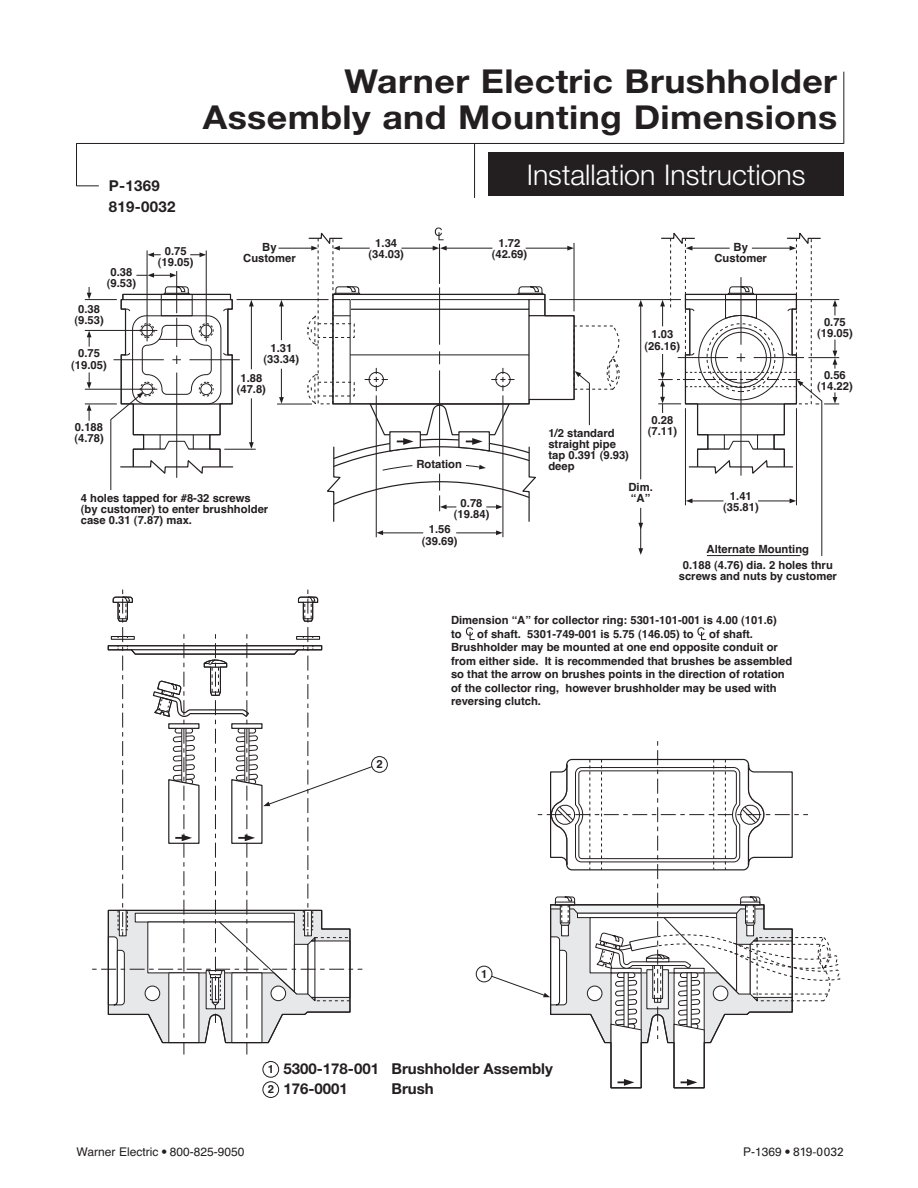
<style>
.page{position:relative;width:918px;height:1188px;background:#fff}
.page>*{position:absolute;margin:0;border:0;box-sizing:border-box;transform-origin:0 0}
.t1{font:700 33px/36px "Helvetica Neue";letter-spacing:.01em;color:#231f20;text-align:right;scale:1.08 1}
.t2{font:300 28.5px "Helvetica Neue";color:#fff}
.t3{font:700 15px/19.5px "Helvetica Neue";color:#231f20}
.t4{font:12px "Helvetica";color:#231f20}
.t5{font:12px "Univers LT";color:#231f20}
.t6{font:700 11.25px/11.2px "Helvetica";color:#231f20;text-align:center}
.s1{font-family:"Univers LT"}
.s2{font-family:"Helvetica"}
</style>
<div class="page">
<hr style="left:76px;top:143px;width:768px;height:1px;background:#231f20">
<div style="left:488px;top:152px;width:356px;height:44px;background:#231f20"></div>
<hr style="left:474px;top:144px;width:1px;height:54px;background:#231f20">
<hr style="left:76px;top:143px;width:1px;height:43px;background:#231f20">
<hr style="left:843px;top:72px;width:1px;height:72px;background:#231f20">
<svg style="left:77px;top:185px;width:22px;height:1px"></svg>
<svg style="left:307px;top:375px;width:9px;height:28px"></svg>
<svg style="left:307px;top:316px;width:9px;height:29px"></svg>
<div style="left:371px;top:756px;width:17px;height:17px;border:1px solid #231f20;border-radius:50%"></div>
<svg style="left:435px;top:228px;width:9px;height:12px"></svg>
<hr style="left:189px;top:359px;width:51px;height:1px;background:#231f20">
<hr style="left:176px;top:271px;width:1px;height:42px;background:#231f20">
<hr style="left:147px;top:250px;width:1px;height:91px;background:#231f20">
<hr style="left:206px;top:250px;width:1px;height:91px;background:#231f20">
<hr style="left:574px;top:243px;width:1px;height:68px;background:#231f20">
<hr style="left:439px;top:244px;width:1px;height:40px;background:#231f20">
<hr style="left:445px;top:248px;width:47px;height:1px;background:#231f20">
<hr style="left:526px;top:248px;width:45px;height:1px;background:#231f20">
<hr style="left:338px;top:248px;width:32px;height:1px;background:#231f20">
<hr style="left:401px;top:248px;width:35px;height:1px;background:#231f20">
<hr style="left:85px;top:404px;width:32px;height:1px;background:#231f20">
<hr style="left:237px;top:299px;width:92px;height:1px;background:#231f20">
<hr style="left:549px;top:299px;width:132px;height:1px;background:#231f20">
<hr style="left:277px;top:404px;width:35px;height:1px;background:#231f20">
<hr style="left:224px;top:449px;width:32px;height:1px;background:#231f20">
<hr style="left:251px;top:398px;width:1px;height:47px;background:#231f20">
<hr style="left:251px;top:304px;width:1px;height:65px;background:#231f20">
<hr style="left:85px;top:389px;width:72px;height:1px;background:#231f20">
<hr style="left:85px;top:299px;width:32px;height:1px;background:#231f20">
<hr style="left:85px;top:330px;width:72px;height:1px;background:#231f20">
<svg style="left:136px;top:273px;width:41px;height:5px"></svg>
<svg style="left:190px;top:252px;width:16px;height:5px"></svg>
<svg style="left:147px;top:252px;width:14px;height:5px"></svg>
<svg style="left:249px;top:300px;width:5px;height:6px"></svg>
<svg style="left:110px;top:286px;width:124px;height:205px"></svg>
<svg style="left:697px;top:627px;width:9px;height:13px"></svg>
<svg style="left:466px;top:627px;width:9px;height:13px"></svg>
<svg style="left:249px;top:442px;width:5px;height:7px"></svg>
<svg style="left:279px;top:300px;width:5px;height:6px"></svg>
<svg style="left:279px;top:397px;width:5px;height:7px"></svg>
<svg style="left:87px;top:331px;width:5px;height:16px"></svg>
<svg style="left:87px;top:372px;width:5px;height:17px"></svg>
<svg style="left:87px;top:404px;width:5px;height:17px"></svg>
<svg style="left:87px;top:287px;width:5px;height:12px"></svg>
<hr style="left:281px;top:369px;width:1px;height:31px;background:#231f20">
<hr style="left:281px;top:304px;width:1px;height:36px;background:#231f20">
<svg style="left:638px;top:300px;width:5px;height:6px"></svg>
<svg style="left:638px;top:548px;width:5px;height:7px"></svg>
<svg style="left:638px;top:523px;width:5px;height:6px"></svg>
<hr style="left:640px;top:508px;width:1px;height:43px;background:#231f20">
<hr style="left:640px;top:304px;width:1px;height:175px;background:#231f20">
<svg style="left:567px;top:246px;width:7px;height:5px"></svg>
<svg style="left:433px;top:246px;width:14px;height:5px"></svg>
<svg style="left:308px;top:232px;width:35px;height:19px"></svg>
<hr style="left:279px;top:248px;width:36px;height:1px;background:#231f20">
<hr style="left:376px;top:395px;width:1px;height:142px;background:#231f20">
<hr style="left:503px;top:395px;width:1px;height:142px;background:#231f20">
<hr style="left:456px;top:533px;width:43px;height:1px;background:#231f20">
<hr style="left:381px;top:533px;width:42px;height:1px;background:#231f20">
<svg style="left:496px;top:530px;width:7px;height:5px"></svg>
<svg style="left:376px;top:530px;width:7px;height:5px"></svg>
<svg style="left:92px;top:590px;width:281px;height:465px"></svg>
<div style="left:476px;top:966px;width:16px;height:16px;border:1px solid #231f20;border-radius:50%"></div>
<svg style="left:491px;top:741px;width:350px;height:347px"></svg>
<svg style="left:325px;top:286px;width:301px;height:237px"></svg>
<svg style="left:658px;top:232px;width:181px;height:325px"></svg>
<hr style="left:707px;top:555px;width:93px;height:1px;background:#231f20">
<div style="left:263px;top:1061px;width:16px;height:17px;border:1px solid #231f20;border-radius:50%"></div>
<div style="left:263px;top:1081px;width:16px;height:17px;border:1px solid #231f20;border-radius:50%"></div>
<h1 class="t1" style="left:203px;top:62px;width:589px">Warner Electric Brushholder<br>Assembly and Mounting Dimensions</h1>
<h3 class="t3" style="left:109px;top:175px;width:53px">P-1369</h3>
<h3 class="t3" style="left:109px;top:196px;width:68px">819-0032</h3>
<p class="t6" style="left:107px;top:266px;width:31px">0.38 (9.53)</p>
<p class="t6" style="left:74px;top:303px;width:31px">0.38 (9.53)</p>
<p class="t6" style="left:71px;top:348px;width:37px">0.75 (19.05)</p>
<p class="t6" style="left:74px;top:422px;width:31px;text-align:left">0.188 (4.78)</p>
<p class="t6" style="left:158px;top:245px;width:37px">0.75 (19.05)</p>
<h2 class="t2" style="left:527px;top:158px;width:280px">Installation Instructions</h2>
<p class="t6" style="left:492px;top:237px;width:37px">1.72 (42.69)</p>
<p class="t6" style="left:368px;top:237px;width:37px">1.34 (34.03)</p>
<p class="t6" style="left:243px;top:241px;width:54px">By<br>Customer</p>
<p class="t6" style="left:715px;top:241px;width:54px">By<br>Customer</p>
<p class="t6" style="left:264px;top:343px;width:37px">1.31 (33.34)</p>
<p class="t6" style="left:237px;top:373px;width:31px">1.88 (47.8)</p>
<p class="t6" style="left:416px;top:458px;width:47px">Rotation</p>
<p class="t6" style="left:645px;top:329px;width:37px">1.03 (26.16)</p>
<p class="t6" style="left:548px;top:427px;width:82px;text-align:left">1/2 standard straight pipe tap 0.391 (9.93) deep</p>
<p class="t6" style="left:648px;top:414px;width:31px">0.28 (7.11)</p>
<p class="t6" style="left:817px;top:316px;width:37px">0.75 (19.05)</p>
<p class="t6" style="left:817px;top:369px;width:37px">0.56 (14.22)</p>
<p class="t6" style="left:81px;top:492px;width:189px;text-align:left">4 holes tapped for #8-32 screws (by customer) to enter brushholder case 0.31 (7.87) max.</p>
<p class="t6" style="left:377px;top:759px;width:8px">2</p>
<p class="t6" style="left:454px;top:498px;width:37px">0.78 (19.84)</p>
<p class="t6" style="left:422px;top:524px;width:37px">1.56 (39.69)</p>
<p class="t6" style="left:628px;top:482px;width:26px;text-align:left">Dim. “A”</p>
<p class="t6" style="left:723px;top:490px;width:37px">1.41 (35.81)</p>
<p class="t6" style="left:683px;top:541px;width:152px;line-height:16.2px">Alternate Mounting<br>0.188 (4.76) dia. 2 holes thru</p>
<p class="t6" style="left:679px;top:571px;width:160px">screws and nuts by customer</p>
<p class="t6" style="left:451px;top:614px;width:327px;line-height:13.5px;text-align:left">Dimension “A” for collector ring: 5301-101-001 is 4.00 (101.6) to</p>
<p class="t6" style="left:477px;top:628px;width:218px">of shaft. 5301-749-001 is 5.75 (146.05) to</p>
<p class="t6" style="left:451px;top:627px;width:343px;line-height:13.5px;text-align:left;text-indent:258px">of shaft.<br>Brushholder may be mounted at one end opposite conduit or from either side. It is recommended that brushes be assembled so that the arrow on brushes points in the direction of rotation of the collector ring, however brushholder may be used with reversing clutch.</p>
<p class="t6" style="left:481px;top:968px;width:8px">1</p>
<p class="t6" style="left:268px;top:1059px;width:8px;line-height:20.2px;text-align:left">1<br>2</p>
<h3 class="t3" style="left:283px;top:1059px;width:271px">5300-178-001 Brushholder Assembly<br>176-0001</h3>
<h3 class="t3" style="left:391px;top:1078px;width:44px">Brush</h3>
<p class="t4" style="left:76px;top:1145px;width:170px">Warner Electric <span class="s1">•</span> 800-825-9050</p>
<p class="t5" style="left:743px;top:1147px;width:102px"><span class="s2">P-1369</span> • 819-0032</p>
</div>
